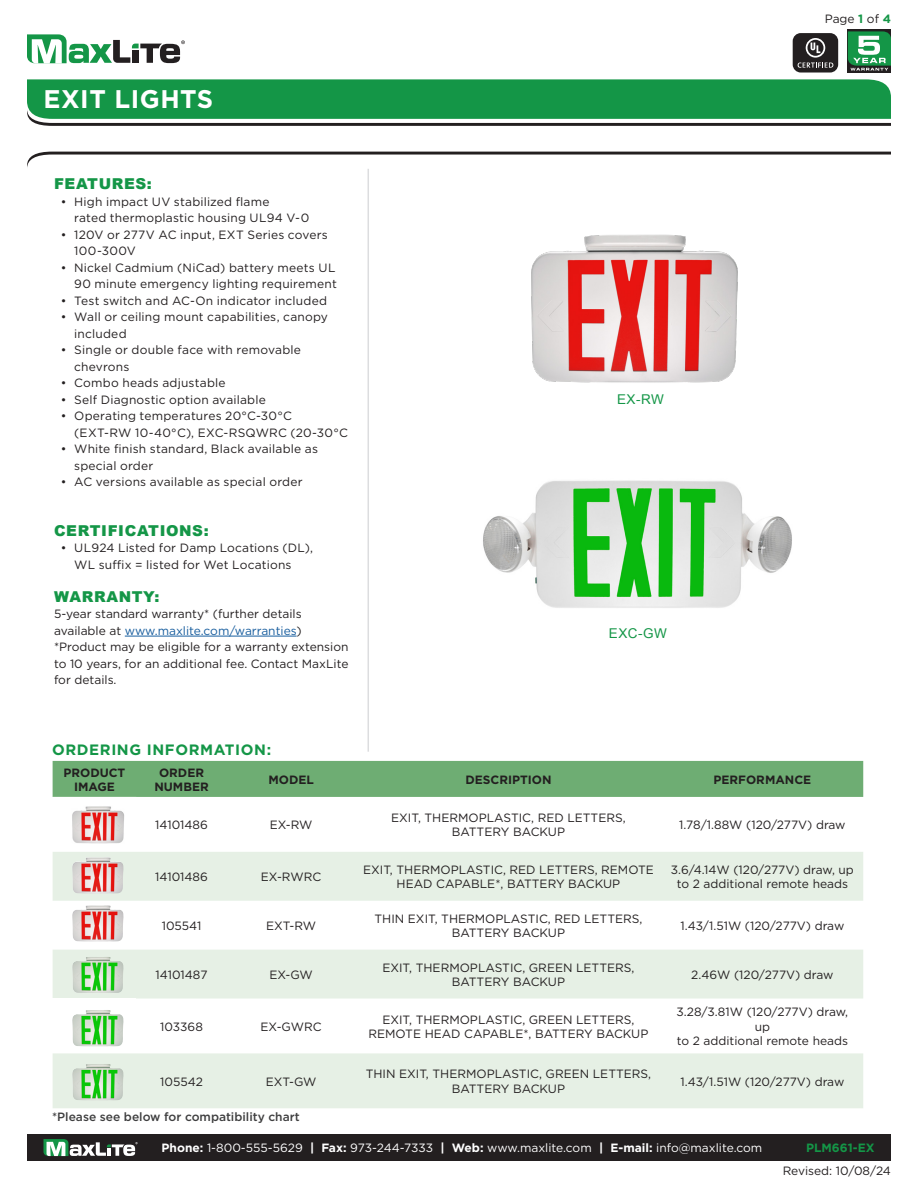
<style>
.page{position:relative;width:918px;height:1188px;background:#fff}
.page>*{position:absolute;margin:0;border:0;box-sizing:border-box;transform-origin:0 0}
.t1{font:700 25.5px "Gotham";letter-spacing:.02em;color:#fff}
.t2{font:900 15px "Arial";letter-spacing:.04em;color:#149647}
.t3{font:700 15px "Gotham";letter-spacing:.04em;color:#149647}
.t4{font:13.5px "Arial";letter-spacing:.04em;color:#149647}
.BULLET{font:12px/16.5px "Gotham";color:#231f20}
.BULLET-2{font:12px/16.5px "Gotham";letter-spacing:.02em;color:#231f20}
.t5{font:12px "Gotham";color:#fff}
.t6{font:700 12px "Gotham";color:#231f20}
.t7{font:500 12px "Gotham";color:#3e3e3f}
.t8{font:700 12px "Gotham";color:#149647}
.s1{font-weight:700;color:#149647}
.s2{color:#175d9e}
.s3{font-weight:700}
</style>
<div class="page">
<div style="left:27px;top:1134px;width:864px;height:27px;background:#231f20"></div>
<svg style="left:44px;top:1139px;width:94px;height:17px"></svg>
<svg style="left:27px;top:79px;width:864px;height:47px;background:#2c9957"></svg>
<svg style="left:27px;top:34px;width:158px;height:29px"></svg>
<svg style="left:27px;top:152px;width:864px;height:16px"></svg>
<hr style="left:125px;top:636px;width:172px;height:1px;background:#175d9e">
<hr style="left:368px;top:169px;width:1px;height:583px;background:#dcdddf">
<div style="left:793px;top:33px;width:45px;height:40px;background:#231f20;border-radius:8px"></div>
<svg style="left:798px;top:38px;width:35px;height:30px"></svg>
<div style="left:848px;top:30px;width:43px;height:43px;background:#231f20"></div>
<svg style="left:848px;top:31px;width:43px;height:40px;background:#50a06f"></svg>
<div style="left:53px;top:761px;width:810px;height:36px;background:#6ead73"></div>
<svg style="left:53px;top:852px;width:810px;height:256px;fill:#e6f0e5"></svg>
<div style="left:53px;top:999px;width:83px;height:54px;background:#fff"></div>
<img style="left:72px;top:806px;width:52px;height:38px">
<img style="left:72px;top:857px;width:52px;height:37px">
<img style="left:72px;top:905px;width:52px;height:37px">
<img style="left:483px;top:480px;width:309px;height:128px">
<img style="left:531px;top:234px;width:207px;height:149px">
<img style="left:72px;top:957px;width:52px;height:36px">
<img style="left:72px;top:1010px;width:52px;height:36px">
<img style="left:72px;top:1064px;width:52px;height:36px">
<p class="t1" style="left:44px;top:82px;width:171px">EXIT LIGHTS</p>
<p class="BULLET" style="left:825px;top:10px;width:68px">Page <span class="s1">1</span> of <span class="s1">4</span></p>
<p class="t2" style="left:54px;top:173px;width:99px">FEATURES:</p>
<p class="BULLET" style="left:74px;top:193px;width:237px;text-indent:-14px">• High impact UV stabilized flame<br>rated thermoplastic housing UL94 V-0</p>
<p class="BULLET-2" style="left:74px;top:226px;width:255px;text-indent:-14px">• 120V or 277V AC input, EXT Series covers<br>100-300V</p>
<p class="BULLET-2" style="left:61px;top:259px;width:278px;text-align:right">• Nickel Cadmium (NiCad) battery meets UL<br>90 minute emergency lighting requirement</p>
<p class="BULLET" style="left:61px;top:292px;width:268px">• Test switch and AC-On indicator included</p>
<p class="BULLET" style="left:74px;top:309px;width:255px;text-indent:-14px">• Wall or ceiling mount capabilities, canopy included</p>
<p class="BULLET" style="left:74px;top:342px;width:228px;text-indent:-14px">• Single or double face with removable chevrons</p>
<p class="BULLET" style="left:61px;top:375px;width:166px">• Combo heads adjustable</p>
<p class="BULLET" style="left:61px;top:391px;width:207px">• Self Diagnostic option available</p>
<p class="BULLET" style="left:74px;top:408px;width:275px;text-indent:-14px">• Operating temperatures 20°C-30°C (EXT-RW 10-40°C), EXC-RSQWRC (20-30°C</p>
<p class="BULLET" style="left:74px;top:441px;width:245px;text-indent:-14px">• White finish standard, Black available as special order</p>
<p class="BULLET" style="left:61px;top:474px;width:243px">• AC versions available as special order</p>
<p class="t2" style="left:54px;top:520px;width:156px">CERTIFICATIONS:</p>
<p class="BULLET" style="left:74px;top:540px;width:240px;text-indent:-14px">• UL924 Listed for Damp Locations (DL),<br>WL suffix = listed for Wet Locations</p>
<p class="t2" style="left:54px;top:586px;width:107px">WARRANTY:</p>
<p class="BULLET" style="left:54px;top:606px;width:249px">5-year standard warranty* (further details available at <span class="s2">www.maxlite.com/warranties</span>)</p>
<p class="BULLET" style="left:54px;top:639px;width:296px;text-align:justify">*Product may be eligible for a warranty extension to 10 years, for an additional fee. Contact MaxLite for details.</p>
<p class="t3" style="left:52px;top:740px;width:221px">ORDERING INFORMATION:</p>
<p class="t4" style="left:617px;top:391px;width:48px">EX-RW</p>
<p class="t4" style="left:609px;top:624px;width:60px">EXC-GW</p>
<p class="t6" style="left:63px;top:764px;width:63px">PRODUCT</p>
<p class="t6" style="left:74px;top:779px;width:42px">IMAGE</p>
<p class="t6" style="left:159px;top:764px;width:46px">ORDER</p>
<p class="t6" style="left:154px;top:779px;width:56px">NUMBER</p>
<p class="t6" style="left:268px;top:772px;width:47px">MODEL</p>
<p class="t6" style="left:465px;top:772px;width:88px">DESCRIPTION</p>
<p class="t6" style="left:714px;top:772px;width:99px">PERFORMANCE</p>
<p class="BULLET" style="left:155px;top:816px;width:54px">14101486</p>
<p class="BULLET" style="left:270px;top:816px;width:44px">EX-RW</p>
<p class="BULLET" style="left:391px;top:809px;width:236px">EXIT, THERMOPLASTIC, RED LETTERS,</p>
<p class="BULLET" style="left:452px;top:824px;width:115px">BATTERY BACKUP</p>
<p class="BULLET" style="left:679px;top:816px;width:168px">1.78/1.88W (120/277V) draw</p>
<p class="BULLET" style="left:155px;top:868px;width:54px">14101486</p>
<p class="BULLET" style="left:261px;top:868px;width:62px">EX-RWRC</p>
<p class="BULLET" style="left:363px;top:862px;width:292px;line-height:14.4px;text-align:center">EXIT, THERMOPLASTIC, RED LETTERS, REMOTE<br>HEAD CAPABLE*, BATTERY BACKUP</p>
<p class="BULLET" style="left:671px;top:862px;width:185px;line-height:14.4px;text-align:center">3.6/4.14W (120/277V) draw, up to 2 additional remote heads</p>
<p class="BULLET" style="left:162px;top:917px;width:41px">105541</p>
<p class="BULLET" style="left:266px;top:917px;width:52px">EXT-RW</p>
<p class="BULLET" style="left:374px;top:910px;width:270px">THIN EXIT, THERMOPLASTIC, RED LETTERS,</p>
<p class="BULLET" style="left:452px;top:924px;width:115px">BATTERY BACKUP</p>
<p class="BULLET" style="left:680px;top:917px;width:165px">1.43/1.51W (120/277V) draw</p>
<p class="BULLET" style="left:156px;top:966px;width:53px">14101487</p>
<p class="BULLET" style="left:269px;top:966px;width:45px">EX-GW</p>
<p class="BULLET" style="left:160px;top:1018px;width:44px">103368</p>
<p class="BULLET" style="left:261px;top:1018px;width:63px">EX-GWRC</p>
<p class="BULLET" style="left:160px;top:1073px;width:44px">105542</p>
<p class="BULLET" style="left:266px;top:1073px;width:52px">EXT-GW</p>
<p class="t7" style="left:52px;top:1109px;width:249px">*Please see below for compatibility chart</p>
<p class="BULLET" style="left:382px;top:959px;width:254px">EXIT, THERMOPLASTIC, GREEN LETTERS,</p>
<p class="BULLET" style="left:452px;top:973px;width:115px">BATTERY BACKUP</p>
<p class="BULLET" style="left:382px;top:1011px;width:254px">EXIT, THERMOPLASTIC, GREEN LETTERS,</p>
<p class="BULLET" style="left:369px;top:1025px;width:281px">REMOTE HEAD CAPABLE*, BATTERY BACKUP</p>
<p class="BULLET" style="left:366px;top:1066px;width:287px">THIN EXIT, THERMOPLASTIC, GREEN LETTERS,</p>
<p class="BULLET" style="left:452px;top:1080px;width:115px">BATTERY BACKUP</p>
<p class="BULLET" style="left:691px;top:966px;width:144px">2.46W (120/277V) draw</p>
<p class="BULLET" style="left:677px;top:1005px;width:173px;line-height:14.4px;text-align:center">3.28/3.81W (120/277V) draw, up</p>
<p class="BULLET" style="left:677px;top:1032px;width:173px">to 2 additional remote heads</p>
<p class="BULLET" style="left:680px;top:1073px;width:165px">1.43/1.51W (120/277V) draw</p>
<p class="t5" style="left:162px;top:1140px;width:602px"><span class="s3">Phone:</span> 1-800-555-5629 <span class="s3">| Fax:</span> 973-244-7333 <span class="s3">| Web:</span> www.maxlite.com <span class="s3">| E-mail:</span> info@maxlite.com</p>
<p class="t8" style="left:806px;top:1140px;width:70px">PLM661-EX</p>
<p class="BULLET" style="left:783px;top:1162px;width:110px">Revised: 10/08/24</p>
</div>
